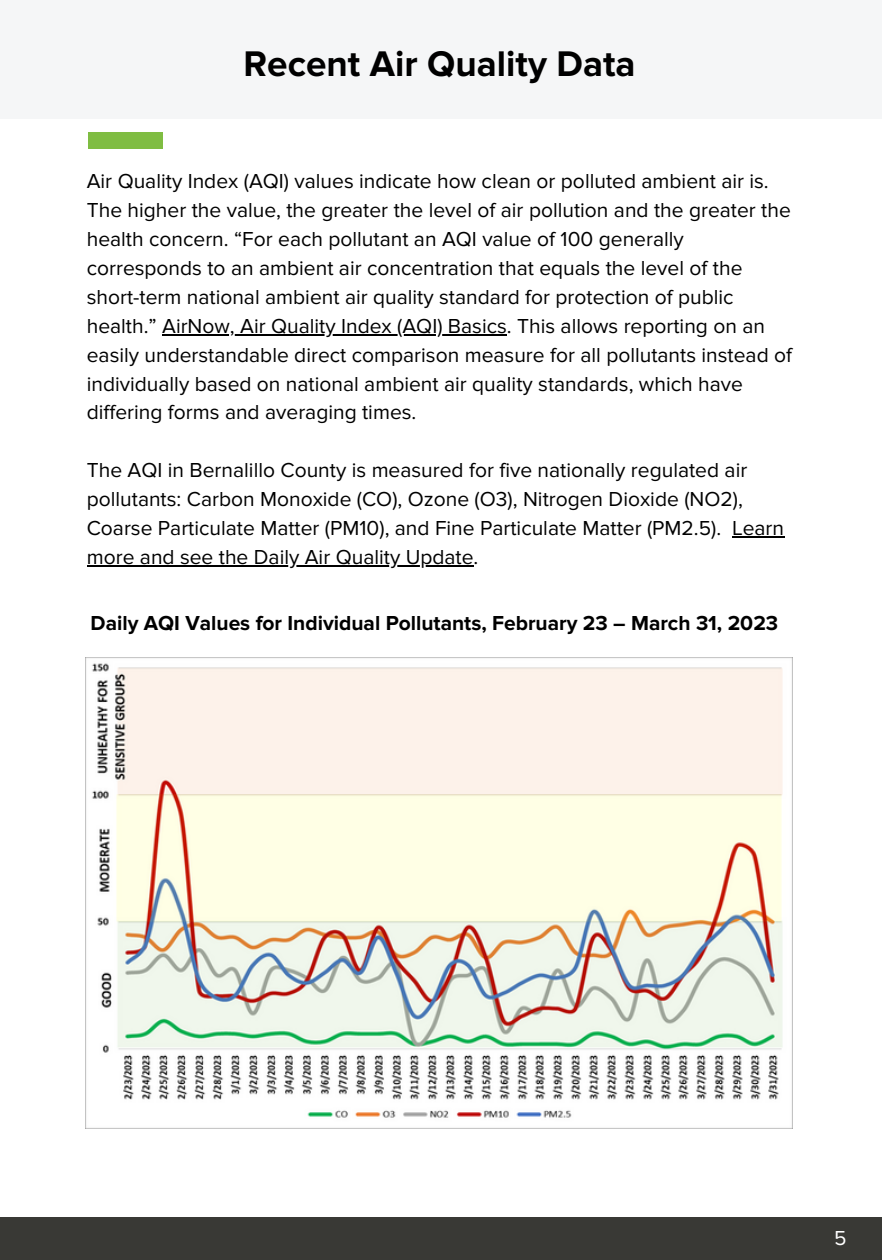
<style>
.page{position:relative;width:882px;height:1260px;background:#fff}
.page>*{position:absolute;margin:0;border:0;box-sizing:border-box;transform-origin:0 0}
.t1{font:700 36.93px "Proxima Nova";color:#000}
.t2{font:21px/28.9px "Proxima Nova";color:#000}
.t3{font:700 21px "Proxima Nova";color:#000}
.t4{font:21px "Proxima Nova";color:#fff}
</style>
<div class="page">
<div style="left:0;top:0;width:882px;height:119px;background:#f5f6f7"></div>
<div style="left:88px;top:132px;width:75px;height:17px;background:#7fbd42"></div>
<div style="left:0;top:1217px;width:882px;height:43px;background:#393935"></div>
<img style="left:85px;top:657px;width:708px;height:471px">
<hr style="left:162px;top:334px;width:345px;height:1px;background:#000">
<hr style="left:732px;top:536px;width:52px;height:2px;background:#000">
<hr style="left:87px;top:565px;width:387px;height:1px;background:#000">
<h1 class="t1" style="left:244px;top:42px;width:394px">Recent Air Quality Data</h1>
<p class="t2" style="left:87px;top:167px;width:707px">Air Quality Index (AQI) values indicate how clean or polluted ambient air is.<br>The higher the value, the greater the level of air pollution and the greater the health concern. “For each pollutant an AQI value of 100 generally corresponds to an ambient air concentration that equals the level of the short-term national ambient air quality standard for protection of public health.” AirNow, Air Quality Index (AQI) Basics. This allows reporting on an easily understandable direct comparison measure for all pollutants instead of individually based on national ambient air quality standards, which have differing forms and averaging times.</p>
<p class="t2" style="left:87px;top:456px;width:699px">The AQI in Bernalillo County is measured for five nationally regulated air pollutants: Carbon Monoxide (CO), Ozone (O3), Nitrogen Dioxide (NO2), Coarse Particulate Matter (PM10), and Fine Particulate Matter (PM2.5). Learn more and see the Daily Air Quality Update.</p>
<p class="t3" style="left:91px;top:611px;width:689px">Daily AQI Values for Individual Pollutants, February 23 – March 31, 2023</p>
<p class="t4" style="left:834px;top:1226px;width:14px">5</p>
</div>
